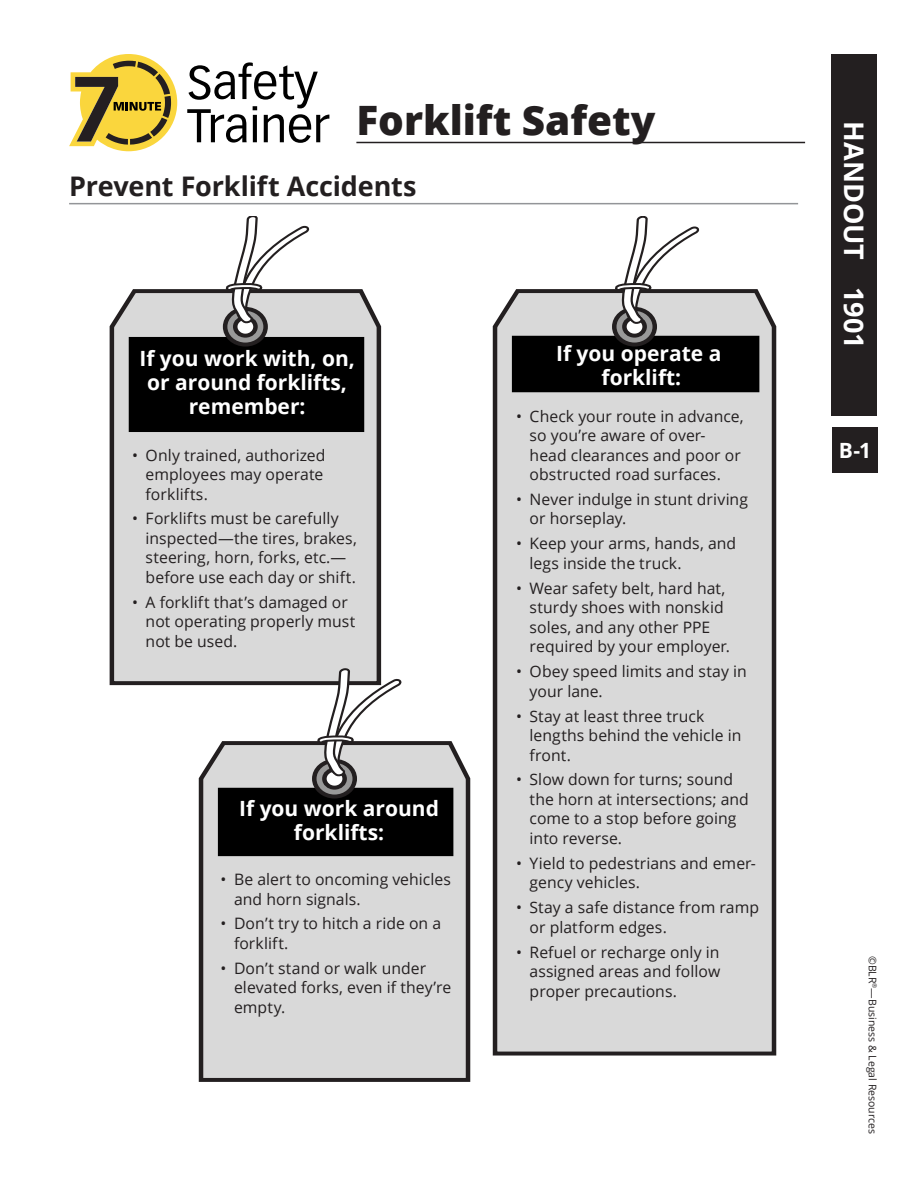
<style>
.page{position:relative;width:918px;height:1188px;background:#fff}
.page>*{position:absolute;margin:0;border:0;box-sizing:border-box;transform-origin:0 0}
.t1{font:800 40.5px "Open Sans";color:#231f20}
.HO_H1{font:700 27px "Open Sans";letter-spacing:-.005em;color:#231f20}
.Rule{font:700 27px "Open Sans";color:#fff}
.HO_Subhead_Center{font:700 21px/24px "Open Sans";color:#fff;text-align:center}
.t2{font:15.75px/19.5px "Open Sans";letter-spacing:.005em;color:#231f20}
.t3{font:10.5px "Open Sans";color:#231f20}
.t4{font:6.15px "Open Sans";color:#231f20}
</style>
<div class="page">
<svg style="left:187px;top:62px;width:142px;height:81px"></svg>
<svg style="left:69px;top:54px;width:108px;height:97px"></svg>
<div style="left:832px;top:428px;width:46px;height:45px;background:#231f20"></div>
<div style="left:832px;top:54px;width:45px;height:362px;background:#231f20"></div>
<hr style="left:356px;top:142px;width:449px;height:1px;background:#231f20">
<hr style="left:69px;top:203px;width:729px;height:1px;background:#939598">
<svg style="left:109px;top:289px;width:273px;height:397px"></svg>
<div style="left:131px;top:339px;width:231px;height:91px;background:#000"></div>
<div style="left:129px;top:337px;width:235px;height:95px;border:4px solid #000"></div>
<svg style="left:225px;top:309px;width:41px;height:36px"></svg>
<div style="left:223px;top:307px;width:45px;height:40px;border:4px solid #231f20;border-radius:50%"></div>
<svg style="left:235px;top:318px;width:20px;height:18px"></svg>
<div style="left:233px;top:316px;width:25px;height:22px;border:4px solid #231f20;border-radius:50%"></div>
<svg style="left:224px;top:217px;width:87px;height:106px"></svg>
<svg style="left:492px;top:289px;width:285px;height:767px"></svg>
<div style="left:514px;top:338px;width:243px;height:52px;background:#000"></div>
<div style="left:512px;top:336px;width:247px;height:56px;border:4px solid #000"></div>
<svg style="left:614px;top:309px;width:41px;height:36px"></svg>
<div style="left:612px;top:307px;width:45px;height:40px;border:4px solid #231f20;border-radius:50%"></div>
<svg style="left:624px;top:318px;width:21px;height:18px"></svg>
<div style="left:622px;top:316px;width:25px;height:22px;border:4px solid #231f20;border-radius:50%"></div>
<svg style="left:198px;top:741px;width:273px;height:341px"></svg>
<div style="left:220px;top:790px;width:231px;height:64px;background:#000"></div>
<div style="left:218px;top:788px;width:235px;height:68px;border:4px solid #000"></div>
<svg style="left:314px;top:761px;width:41px;height:36px"></svg>
<div style="left:312px;top:759px;width:45px;height:40px;border:4px solid #231f20;border-radius:50%"></div>
<svg style="left:324px;top:770px;width:21px;height:18px"></svg>
<div style="left:322px;top:768px;width:25px;height:22px;border:4px solid #231f20;border-radius:50%"></div>
<svg style="left:613px;top:217px;width:88px;height:106px"></svg>
<svg style="left:315px;top:668px;width:88px;height:108px"></svg>
<p class="t1" style="left:356px;top:89px;width:301px">Forklift Safety</p>
<p class="HO_H1" style="left:69px;top:167px;width:349px">Prevent Forklift Accidents</p>
<p class="HO_Subhead_Center" style="left:139px;top:345px;width:217px">If you work with, on, or around forklifts, remember:</p>
<p class="HO_Subhead_Center" style="left:556px;top:341px;width:167px">If you operate a forklift:</p>
<p class="t2" style="left:530px;top:406px;width:216px;text-indent:-14px">• Check your route in advance, so you’re aware of over&shy;head clearances and poor or obstructed road surfaces.</p>
<p class="t2" style="left:530px;top:489px;width:220px;text-indent:-14px">• Never indulge in stunt driving or horseplay.</p>
<p class="t2" style="left:530px;top:533px;width:208px;text-indent:-14px">• Keep your arms, hands, and legs inside the truck.</p>
<p class="t2" style="left:530px;top:578px;width:202px;text-indent:-14px">• Wear safety belt, hard hat, sturdy shoes with nonskid soles, and any other PPE required by your employer.</p>
<p class="t2" style="left:530px;top:661px;width:219px;text-indent:-14px">• Obey speed limits and stay in your lane.</p>
<p class="t2" style="left:530px;top:706px;width:213px;text-indent:-14px">• Stay at least three truck lengths behind the vehicle in front.</p>
<p class="t2" style="left:530px;top:770px;width:221px;text-indent:-14px">• Slow down for turns; sound the horn at intersections; and come to a stop before going into reverse.</p>
<p class="t2" style="left:530px;top:853px;width:228px;text-indent:-14px">• Yield to pedestrians and emer&shy;gency vehicles.</p>
<p class="t2" style="left:530px;top:897px;width:231px;text-indent:-14px">• Stay a safe distance from ramp or platform edges.</p>
<p class="t2" style="left:530px;top:942px;width:192px;text-align:justify;text-indent:-14px">• Refuel or recharge only in assigned areas and follow proper precautions.</p>
<p class="t2" style="left:146px;top:445px;width:181px;text-indent:-14px">• Only trained, authorized employees may operate forklifts.</p>
<p class="t2" style="left:146px;top:509px;width:213px;text-indent:-14px">• Forklifts must be carefully inspected—the tires, brakes, steering, horn, forks, etc.— before use each day or shift.</p>
<p class="t2" style="left:146px;top:592px;width:211px;text-indent:-14px">• A forklift that’s damaged or not operating properly must not be used.</p>
<p class="HO_Subhead_Center" style="left:239px;top:796px;width:201px">If you work around forklifts:</p>
<p class="t2" style="left:234px;top:869px;width:218px;text-indent:-14px">• Be alert to oncoming vehicles and horn signals.</p>
<p class="t2" style="left:234px;top:914px;width:209px;text-indent:-14px">• Don’t try to hitch a ride on a forklift.</p>
<p class="t2" style="left:234px;top:958px;width:219px;text-indent:-14px">• Don’t stand or walk under elevated forks, even if they’re empty.</p>
<p class="Rule" style="left:873px;top:121px;width:229px;rotate:90deg">HANDOUT 1901</p>
<p class="HO_Subhead_Center" style="left:839px;top:438px;width:34px">B-1</p>
<p class="t3" style="left:880px;top:956px;width:180px;rotate:90deg">©BLR —Business &amp; Legal Resources</p>
<p class="t4" style="left:879px;top:983px;width:7px;rotate:90deg">®</p>
</div>
